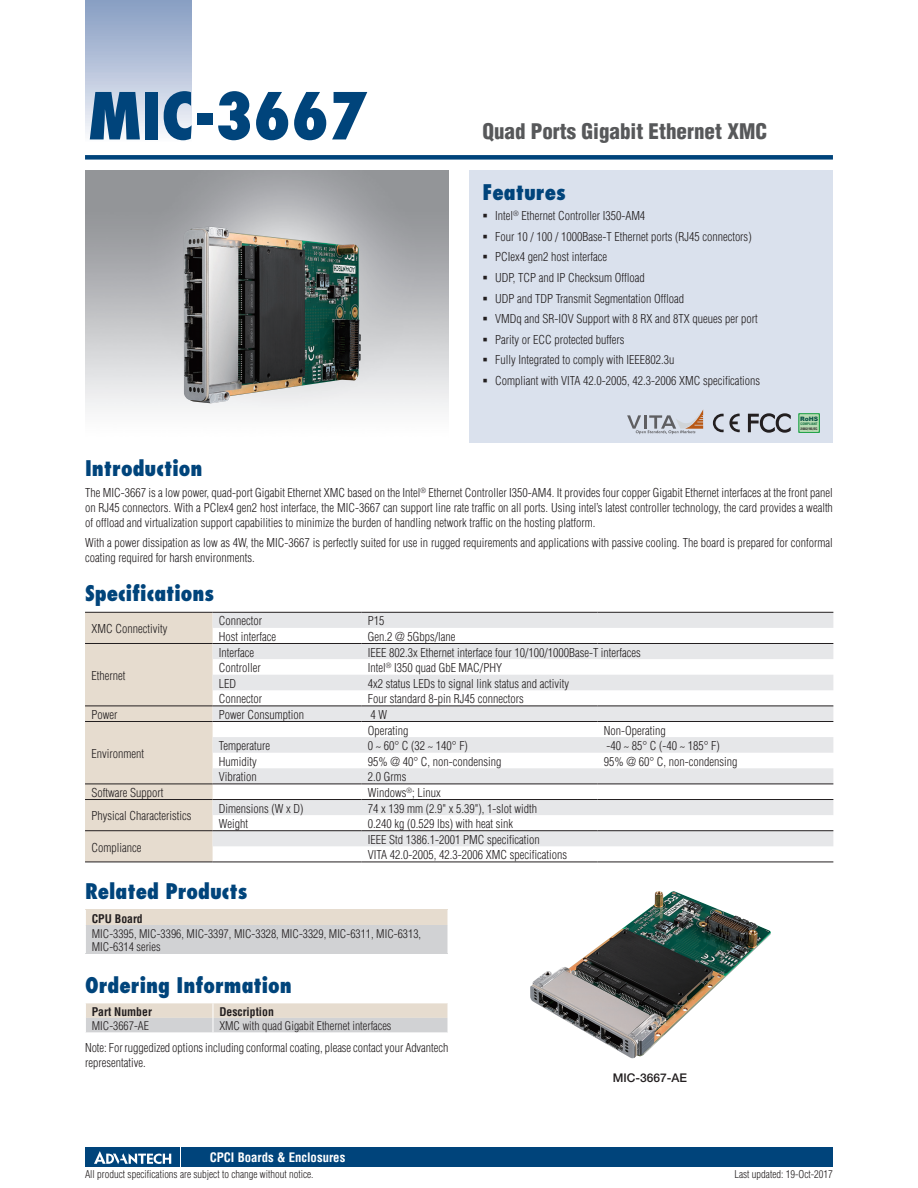
<style>
.page{position:relative;width:918px;height:1188px;background:#fff}
.page>*{position:absolute;margin:0;border:0;box-sizing:border-box;transform-origin:0 0}
.t1{font:800 condensed 63px "Futura";color:#00447b}
.t2{font:800 condensed 21px "Futura";color:#00447b}
.t3{font:900 condensed 21px "Helvetica";color:#57585a}
.t4{font:700 condensed 12.75px "Helvetica";color:#fff}
.t5{font:300 condensed 12px/20.7px "Helvetica";color:#231f20}
.t6{font:500 12px "Helvetica Neue";color:#231f20}
.t7{font:300 condensed 11.7px/12.8px "Helvetica";color:#231f20}
.t8{font:700 condensed 11.7px "Helvetica";color:#231f20}
.t9{font:300 condensed 10.5px "Helvetica";color:#231f20}
.t10{font:900 6px "Arial";color:#0c5447}
.t11{font:700 condensed 3.3px "Helvetica";color:#231f20;scale:1.11 1}
.t12{font:700 condensed 3.3px "Helvetica";color:#0c6a39;scale:1.05 1}
</style>
<div class="page">
<div style="left:85px;top:155px;width:748px;height:5px;background:#00447b"></div>
<div style="left:85px;top:0;width:106px;height:143px;background:linear-gradient(to bottom,#849bc1,#f9fafc)"></div>
<div style="left:182px;top:1147px;width:651px;height:20px;background:#00447b"></div>
<div style="left:85px;top:1147px;width:95px;height:20px;background:#00447b"></div>
<svg style="left:94px;top:1151px;width:77px;height:13px"></svg>
<div style="left:470px;top:170px;width:363px;height:272px;background:#dae1ed"></div>
<div style="left:85px;top:613px;width:128px;height:249px;background:#e6dccf"></div>
<svg style="left:213px;top:613px;width:620px;height:233px;fill:#e6e7e9"></svg>
<hr style="left:85px;top:612px;width:128px;height:1px;background:#231f20">
<hr style="left:85px;top:643px;width:128px;height:1px;background:#231f20">
<hr style="left:213px;top:612px;width:148px;height:1px;background:#231f20">
<hr style="left:361px;top:612px;width:236px;height:1px;background:#231f20">
<hr style="left:597px;top:612px;width:236px;height:1px;background:#231f20">
<hr style="left:213px;top:643px;width:148px;height:1px;background:#231f20">
<hr style="left:361px;top:643px;width:236px;height:1px;background:#231f20">
<hr style="left:597px;top:643px;width:236px;height:1px;background:#231f20">
<hr style="left:85px;top:706px;width:128px;height:1px;background:#231f20">
<hr style="left:213px;top:706px;width:148px;height:1px;background:#231f20">
<hr style="left:361px;top:706px;width:236px;height:1px;background:#231f20">
<hr style="left:597px;top:706px;width:236px;height:1px;background:#231f20">
<hr style="left:85px;top:721px;width:128px;height:1px;background:#231f20">
<hr style="left:213px;top:721px;width:148px;height:1px;background:#231f20">
<hr style="left:361px;top:721px;width:236px;height:1px;background:#231f20">
<hr style="left:597px;top:721px;width:236px;height:1px;background:#231f20">
<hr style="left:85px;top:784px;width:128px;height:1px;background:#231f20">
<hr style="left:213px;top:784px;width:148px;height:1px;background:#231f20">
<hr style="left:361px;top:784px;width:236px;height:1px;background:#231f20">
<hr style="left:597px;top:784px;width:236px;height:1px;background:#231f20">
<hr style="left:85px;top:799px;width:128px;height:1px;background:#231f20">
<hr style="left:213px;top:799px;width:148px;height:1px;background:#231f20">
<hr style="left:361px;top:799px;width:236px;height:1px;background:#231f20">
<hr style="left:597px;top:799px;width:236px;height:1px;background:#231f20">
<hr style="left:85px;top:830px;width:128px;height:1px;background:#231f20">
<hr style="left:85px;top:862px;width:128px;height:1px;background:#231f20">
<hr style="left:213px;top:830px;width:148px;height:1px;background:#231f20">
<hr style="left:361px;top:830px;width:236px;height:1px;background:#231f20">
<hr style="left:597px;top:830px;width:236px;height:1px;background:#231f20">
<hr style="left:213px;top:862px;width:148px;height:1px;background:#231f20">
<hr style="left:361px;top:862px;width:236px;height:1px;background:#231f20">
<hr style="left:597px;top:862px;width:236px;height:1px;background:#231f20">
<svg style="left:798px;top:413px;width:22px;height:20px"></svg>
<div style="left:799px;top:414px;width:20px;height:18px;background:#b8dbb4"></div>
<svg style="left:713px;top:413px;width:27px;height:20px"></svg>
<svg style="left:748px;top:413px;width:43px;height:20px"></svg>
<div style="left:85px;top:910px;width:363px;height:15px;background:#e6dccf"></div>
<div style="left:85px;top:925px;width:363px;height:28px;background:#d1d2d4"></div>
<svg style="left:85px;top:910px;width:1px;height:43px"></svg>
<svg style="left:86px;top:1003px;width:362px;height:29px;background:#dcd7d2"></svg>
<img style="left:184px;top:227px;width:177px;height:176px">
<img style="left:530px;top:891px;width:241px;height:167px">
<svg style="left:627px;top:410px;width:76px;height:24px"></svg>
<h1 class="t1" style="left:89px;top:76px;width:280px">MIC-3667</h1>
<h2 class="t3" style="left:482px;top:119px;width:286px">Quad Ports Gigabit Ethernet XMC</h2>
<h2 class="t2" style="left:482px;top:178px;width:85px">Features</h2>
<p class="t5" style="left:495px;top:205px;width:267px">Intel<sup>®</sup> Ethernet Controller I350-AM4<br>Four 10 / 100 / 1000Base-T Ethernet ports (RJ45 connectors)<br>PCIex4 gen2 host interface<br>UDP, TCP and IP Checksum Offload<br>UDP and TDP Transmit Segmentation Offload<br>VMDq and SR-IOV Support with 8 RX and 8TX queues per port Parity or ECC protected buffers<br>Fully Integrated to comply with IEEE802.3u<br>Compliant with VITA 42.0-2005, 42.3-2006 XMC specifications</p>
<p class="t10" style="left:800px;top:414px;width:19px">RoHS</p>
<p class="t12" style="left:801px;top:422px;width:18px">COMPLIANT</p>
<p class="t11" style="left:801px;top:427px;width:17px">2002/95/EC</p>
<h2 class="t2" style="left:85px;top:455px;width:119px">Introduction</h2>
<p class="t5" style="left:85px;top:486px;width:749px;line-height:15px;text-align:justify">The MIC-3667 is a low power, quad-port Gigabit Ethernet XMC based on the Intel<sup>®</sup> Ethernet Controller I350-AM4. It provides four copper Gigabit Ethernet interfaces at the front panel on RJ45 connectors. With a PCIex4 gen2 host interface, the MIC-3667 can support line rate traffic on all ports. Using intel’s latest controller technology, the card provides a wealth of offload and virtualization support capabilities to minimize the burden of handling network traffic on the hosting platform.</p>
<p class="t5" style="left:85px;top:535px;width:749px;line-height:15px">With a power dissipation as low as 4W, the MIC-3667 is perfectly suited for use in rugged requirements and applications with passive cooling. The board is prepared for conformal coating required for harsh environments.</p>
<h2 class="t2" style="left:85px;top:580px;width:131px">Specifications</h2>
<p class="t5" style="left:91px;top:618px;width:77px">XMC Connectivity</p>
<p class="t5" style="left:219px;top:611px;width:45px">Connector</p>
<p class="t5" style="left:368px;top:611px;width:18px">P15</p>
<p class="t5" style="left:219px;top:626px;width:59px">Host interface</p>
<p class="t5" style="left:368px;top:626px;width:89px">Gen.2 @ 5Gbps/lane</p>
<p class="t5" style="left:91px;top:665px;width:35px">Ethernet</p>
<p class="t5" style="left:219px;top:642px;width:37px">Interface</p>
<p class="t5" style="left:368px;top:642px;width:275px">IEEE 802.3x Ethernet interface four 10/100/1000Base-T interfaces</p>
<p class="t5" style="left:219px;top:657px;width:43px">Controller</p>
<p class="t5" style="left:368px;top:657px;width:136px">Intel<sup>®</sup> I350 quad GbE MAC/PHY</p>
<p class="t5" style="left:219px;top:673px;width:19px">LED</p>
<p class="t5" style="left:368px;top:673px;width:203px">4x2 status LEDs to signal link status and activity</p>
<p class="t5" style="left:219px;top:689px;width:45px">Connector</p>
<p class="t5" style="left:368px;top:689px;width:157px">Four standard 8-pin RJ45 connectors</p>
<p class="t5" style="left:91px;top:704px;width:28px">Power</p>
<p class="t5" style="left:219px;top:704px;width:87px">Power Consumption</p>
<p class="t5" style="left:370px;top:704px;width:18px">4 W</p>
<p class="t5" style="left:91px;top:743px;width:54px">Environment</p>
<p class="t5" style="left:368px;top:720px;width:42px">Operating</p>
<p class="t5" style="left:604px;top:720px;width:63px">Non-Operating</p>
<p class="t5" style="left:219px;top:735px;width:53px">Temperature</p>
<p class="t5" style="left:368px;top:735px;width:102px">0 ~ 60° C (32 ~ 140° F)</p>
<p class="t5" style="left:606px;top:735px;width:115px">-40 ~ 85° C (-40 ~ 185° F)</p>
<p class="t5" style="left:219px;top:751px;width:39px">Humidity</p>
<p class="t5" style="left:368px;top:751px;width:135px">95% @ 40° C, non-condensing</p>
<p class="t5" style="left:604px;top:751px;width:135px">95% @ 60° C, non-condensing</p>
<p class="t5" style="left:219px;top:767px;width:39px">Vibration</p>
<p class="t5" style="left:368px;top:767px;width:40px">2.0 Grms</p>
<p class="t5" style="left:91px;top:782px;width:73px">Software Support</p>
<p class="t5" style="left:368px;top:782px;width:74px">Windows<sup>®</sup>; Linux</p>
<p class="t5" style="left:91px;top:806px;width:101px">Physical Characteristics</p>
<p class="t5" style="left:219px;top:798px;width:86px">Dimensions (W x D)</p>
<p class="t5" style="left:368px;top:798px;width:171px">74 x 139 mm (2.9" x 5.39"), 1-slot width</p>
<p class="t5" style="left:219px;top:813px;width:31px">Weight</p>
<p class="t5" style="left:368px;top:813px;width:147px">0.240 kg (0.529 lbs) with heat sink</p>
<p class="t5" style="left:91px;top:837px;width:51px">Compliance</p>
<p class="t5" style="left:368px;top:832px;width:201px;line-height:15.6px">IEEE Std 1386.1-2001 PMC specification<br>VITA 42.0-2005, 42.3-2006 XMC specifications</p>
<h2 class="t2" style="left:85px;top:878px;width:164px">Related Products</h2>
<p class="t8" style="left:92px;top:911px;width:53px">CPU Board</p>
<p class="t7" style="left:92px;top:927px;width:331px">MIC-3395, MIC-3396, MIC-3397, MIC-3328, MIC-3329, MIC-6311, MIC-6313,<br>MIC-6314 series</p>
<h2 class="t2" style="left:85px;top:971px;width:208px">Ordering Information</h2>
<p class="t8" style="left:92px;top:1004px;width:62px">Part Number</p>
<p class="t8" style="left:219px;top:1004px;width:56px">Description</p>
<p class="t7" style="left:92px;top:1020px;width:59px">MIC-3667-AE</p>
<p class="t7" style="left:219px;top:1020px;width:174px">XMC with quad Gigabit Ethernet interfaces</p>
<p class="t5" style="left:85px;top:1040px;width:365px;line-height:15px">Note: For ruggedized options including conformal coating, please contact your Advantech representative.</p>
<p class="t4" style="left:210px;top:1150px;width:137px">CPCI Boards &amp; Enclosures</p>
<p class="t6" style="left:613px;top:1071px;width:76px">MIC-3667-AE</p>
<p class="t9" style="left:85px;top:1168px;width:230px">All product specifications are subject to change without notice.</p>
<p class="t9" style="left:734px;top:1168px;width:100px">Last updated: 19-Oct-2017</p>
</div>
